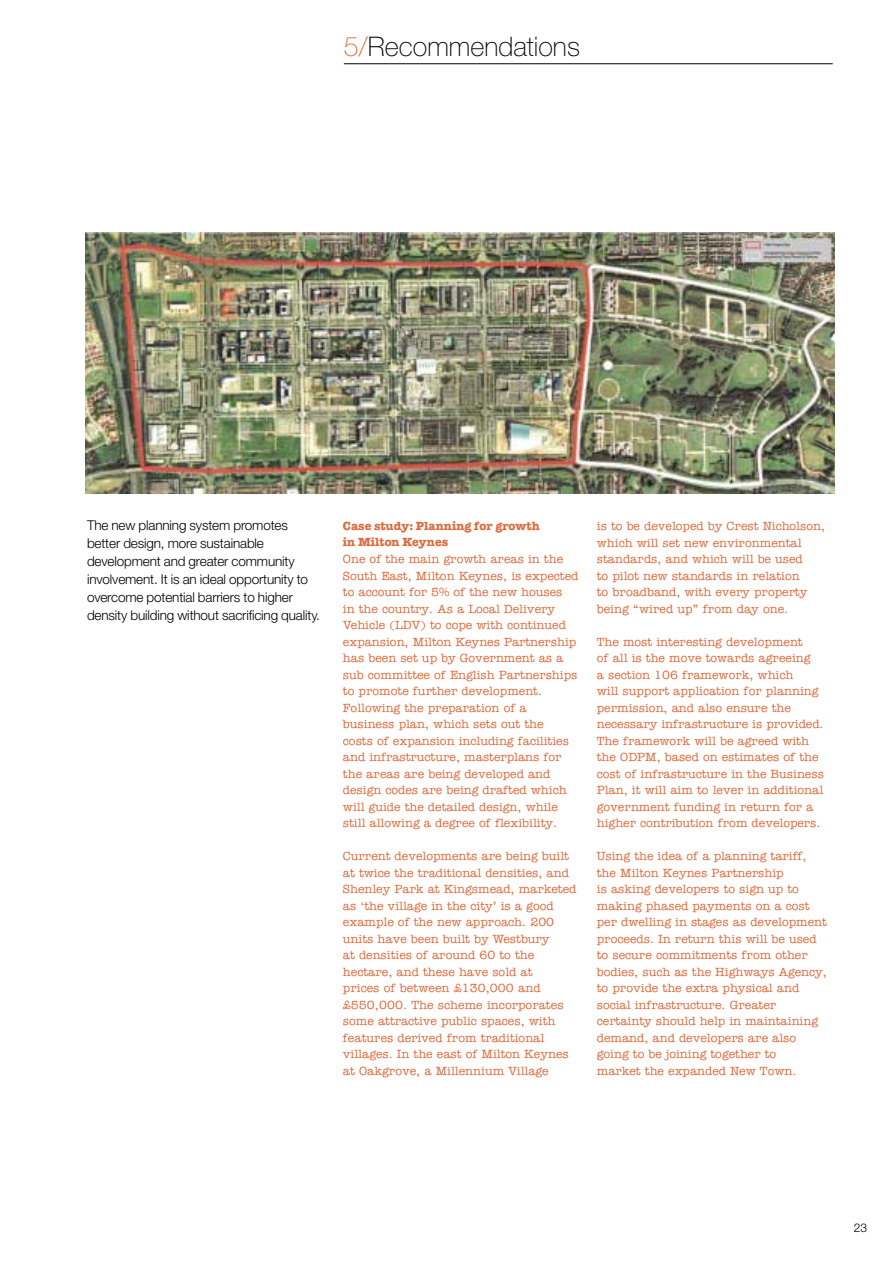
<style>
.page{position:relative;width:893px;height:1262px;background:#fff}
.page>*{position:absolute;margin:0;border:0;box-sizing:border-box;transform-origin:0 0}
.t1{font:100 27px "Helvetica Neue";color:#000}
.t2{font:300 13.5px/18px "Helvetica Neue";letter-spacing:-.01em;color:#000}
.t3{font:500 12px/16.5px "American Typewriter";color:#db6c3e}
.t4{font:700 12px/16.5px "American Typewriter";color:#db6c3e}
.t5{font:300 12px "Helvetica Neue";color:#000}
.s1{color:#db6c3e}
</style>
<div class="page">
<hr style="left:344px;top:63px;width:488px;height:1px;background:#000">
<img style="left:85px;top:233px;width:749px;height:261px">
<h1 class="t1" style="left:344px;top:37px;width:238px"><span class="s1">5/</span>Recommendations</h1>
<p class="t2" style="left:87px;top:517px;width:234px">The new planning system promotes better design, more sustainable development and greater community involvement. It is an ideal opportunity to overcome potential barriers to higher density building without sacrificing quality.</p>
<p class="t4" style="left:343px;top:519px;width:199px">Case study: Planning for growth in Milton Keynes</p>
<p class="t3" style="left:343px;top:551px;width:237px">One of the main growth areas in the South East, Milton Keynes, is expected to account for 5% of the new houses<br>in the country. As a Local Delivery Vehicle (LDV) to cope with continued expansion, Milton Keynes Partnership has been set up by Government as a sub committee of English Partnerships to promote further development.<br>Following the preparation of a business plan, which sets out the<br>costs of expansion including facilities and infrastructure, masterplans for the areas are being developed and design codes are being drafted which will guide the detailed design, while still allowing a degree of flexibility.</p>
<p class="t3" style="left:343px;top:848px;width:235px">Current developments are being built at twice the traditional densities, and Shenley Park at Kingsmead, marketed as ‘the village in the city’ is a good example of the new approach. 200 units have been built by Westbury<br>at densities of around 60 to the hectare, and these have sold at<br>prices of between £130,000 and £550,000. The scheme incorporates some attractive public spaces, with features derived from traditional villages. In the east of Milton Keynes at Oakgrove, a Millennium Village</p>
<p class="t3" style="left:597px;top:519px;width:230px">is to be developed by Crest Nicholson, which will set new environmental standards, and which will be used<br>to pilot new standards in relation<br>to broadband, with every property being “wired up” from day one.</p>
<p class="t3" style="left:597px;top:634px;width:228px">The most interesting development<br>of all is the move towards agreeing<br>a section 106 framework, which<br>will support application for planning permission, and also ensure the necessary infrastructure is provided.<br>The framework will be agreed with the ODPM, based on estimates of the cost of infrastructure in the Business Plan, it will aim to lever in additional government funding in return for a higher contribution from developers.</p>
<p class="t3" style="left:597px;top:849px;width:231px">Using the idea of a planning tariff, the Milton Keynes Partnership<br>is asking developers to sign up to making phased payments on a cost per dwelling in stages as development proceeds. In return this will be used to secure commitments from other bodies, such as the Highways Agency, to provide the extra physical and social infrastructure. Greater certainty should help in maintaining demand, and developers are also going to be joining together to<br>market the expanded New Town.</p>
<p class="t5" style="left:853px;top:1223px;width:15px">23</p>
</div>
